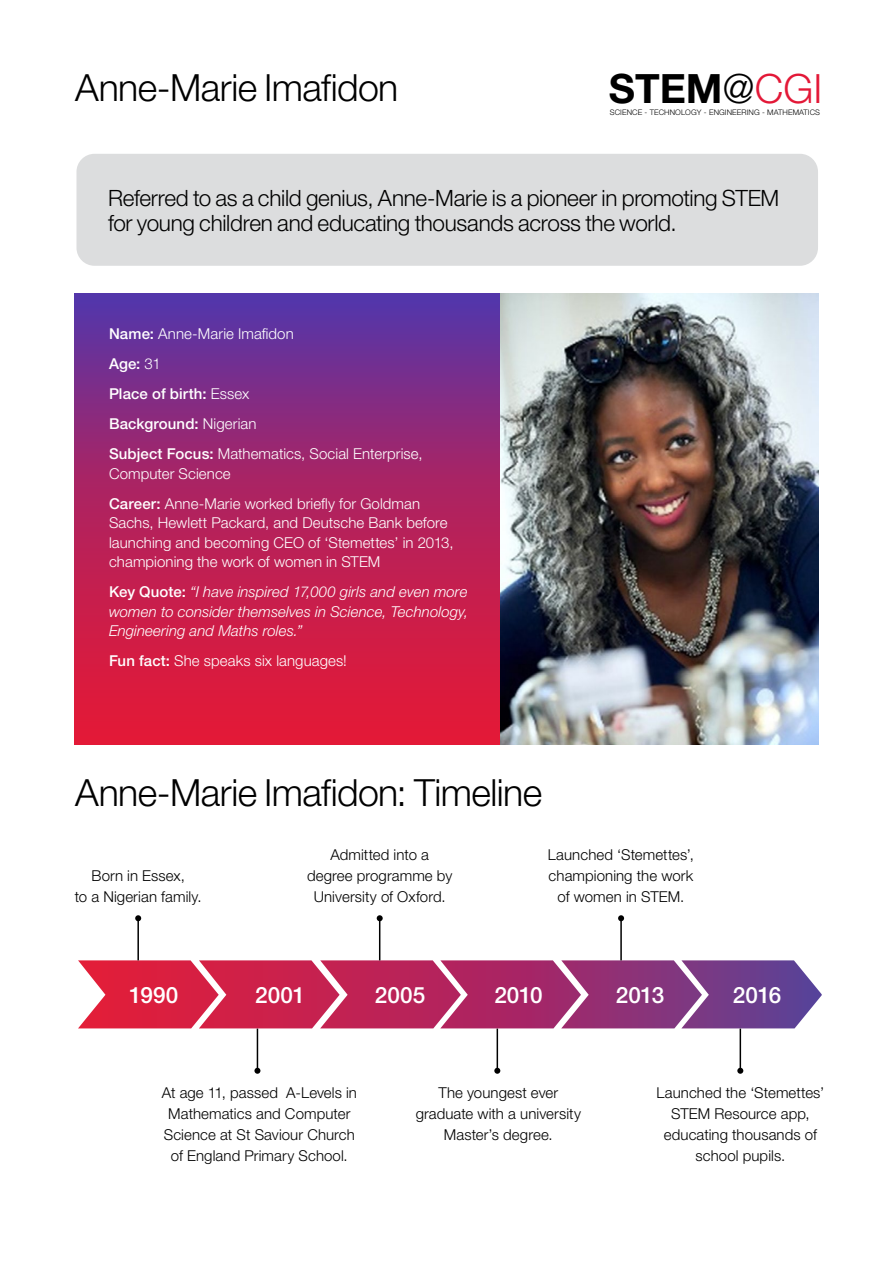
<style>
.page{position:relative;width:893px;height:1263px;background:#fff}
.page>*{position:absolute;margin:0;border:0;box-sizing:border-box;transform-origin:0 0}
.t1{font:700 40.5px "Helvetica Neue LT Pro";color:#000}
.t2{font:300 37.5px "Helvetica Neue LT Pro";letter-spacing:-.015em;color:#000}
.t3{font:300 22.5px/25.5px "Helvetica Neue LT Pro";letter-spacing:-.015em;color:#000}
.t4{font:500 22.5px "Helvetica Neue LT Pro";color:#fff}
.t5{font:300 15px/21px "Helvetica Neue LT Pro";letter-spacing:.005em;color:#000;text-align:center}
.t6{font:300 15px/30px "Helvetica Neue LT Pro";letter-spacing:.005em;color:#fff}
.t7{font:italic 300 15px/19.5px "Helvetica Neue LT Pro";letter-spacing:.005em;color:#fff;text-align:justify}
.t8{font:300 7.65px "Helvetica Neue LT Pro";letter-spacing:.01em;color:#000}
.s1{font-weight:300}
.s2{font-weight:300;color:#e31837}
.s3{font-weight:500}
.s4{font-weight:500;font-style:normal}
</style>
<div class="page">
<img style="left:500px;top:293px;width:318px;height:451px">
<svg style="left:75px;top:293px;width:425px;height:451px;background:#a92464"></svg>
<div style="left:76px;top:154px;width:742px;height:112px;background:#dcddde;border-radius:18px"></div>
<svg style="left:78px;top:960px;width:744px;height:68px;background:#b33d70"></svg>
<hr style="left:137px;top:918px;width:2px;height:42px;background:#000">
<svg style="left:135px;top:915px;width:6px;height:6px"></svg>
<hr style="left:740px;top:1028px;width:1px;height:43px;background:#000">
<svg style="left:737px;top:1068px;width:6px;height:6px"></svg>
<hr style="left:379px;top:918px;width:1px;height:42px;background:#000">
<svg style="left:377px;top:915px;width:6px;height:6px"></svg>
<hr style="left:497px;top:1028px;width:1px;height:43px;background:#000">
<svg style="left:494px;top:1068px;width:6px;height:6px"></svg>
<hr style="left:620px;top:918px;width:2px;height:42px;background:#000">
<svg style="left:618px;top:915px;width:6px;height:6px"></svg>
<hr style="left:257px;top:1028px;width:1px;height:43px;background:#000">
<svg style="left:254px;top:1068px;width:6px;height:6px"></svg>
<h2 class="t2" style="left:75px;top:65px;width:325px">Anne-Marie Imafidon</h2>
<h1 class="t1" style="left:609px;top:64px;width:215px">STEM<span class="s1">@</span><span class="s2">CGI</span></h1>
<p class="t8" style="left:610px;top:108px;width:212px">SCIENCE - TECHNOLOGY - ENGINEERING - MATHEMATICS</p>
<h3 class="t3" style="left:108px;top:184px;width:673px">Referred to as a child genius, Anne-Marie is a pioneer in promoting STEM for young children and educating thousands across the world.</h3>
<p class="t6" style="left:109px;top:319px;width:315px"><span class="s3">Name:</span> Anne-Marie Imafidon<br><span class="s3">Age:</span> 31<br><span class="s3">Place of birth:</span> Essex<br><span class="s3">Background:</span> Nigerian<br><span class="s3">Subject Focus:</span> Mathematics, Social Enterprise,</p>
<p class="t6" style="left:109px;top:458px;width:313px">Computer Science<br><span class="s3">Career:</span> Anne-Marie worked briefly for Goldman</p>
<p class="t6" style="left:109px;top:513px;width:346px;line-height:19.5px">Sachs, Hewlett Packard, and Deutsche Bank before launching and becoming CEO of ‘Stemettes’ in 2013, championing the work of women in STEM</p>
<p class="t7" style="left:109px;top:582px;width:361px"><span class="s4">Key Quote:</span> “I have inspired 17,000 girls and even more women to consider themselves in Science, Technology, Engineering and Maths roles.”</p>
<p class="t6" style="left:109px;top:646px;width:239px"><span class="s3">Fun fact:</span> She speaks six languages!</p>
<h2 class="t2" style="left:75px;top:769px;width:468px">Anne-Marie Imafidon: Timeline</h2>
<p class="t5" style="left:75px;top:865px;width:128px">Born in Essex,<br>to a Nigerian family.</p>
<p class="t5" style="left:307px;top:843px;width:147px">Admitted into a degree programme by<br>University of Oxford.</p>
<p class="t5" style="left:548px;top:843px;width:147px">Launched ‘Stemettes’, championing the work of women in STEM.</p>
<h3 class="t4" style="left:129px;top:981px;width:51px">1990</h3>
<h3 class="t4" style="left:255px;top:981px;width:52px">2001</h3>
<h3 class="t4" style="left:375px;top:981px;width:52px">2005</h3>
<h3 class="t4" style="left:494px;top:981px;width:50px">2010</h3>
<h3 class="t4" style="left:616px;top:981px;width:50px">2013</h3>
<h3 class="t4" style="left:733px;top:981px;width:50px">2016</h3>
<p class="t5" style="left:162px;top:1082px;width:197px">At age 11, passed A-Levels in<br>Mathematics and Computer<br>Science at St Saviour Church of England Primary School.</p>
<p class="t5" style="left:416px;top:1082px;width:167px">The youngest ever graduate with a university<br>Master’s degree.</p>
<p class="t5" style="left:657px;top:1082px;width:169px">Launched the ‘Stemettes’<br>STEM Resource app, educating thousands of school pupils.</p>
</div>
